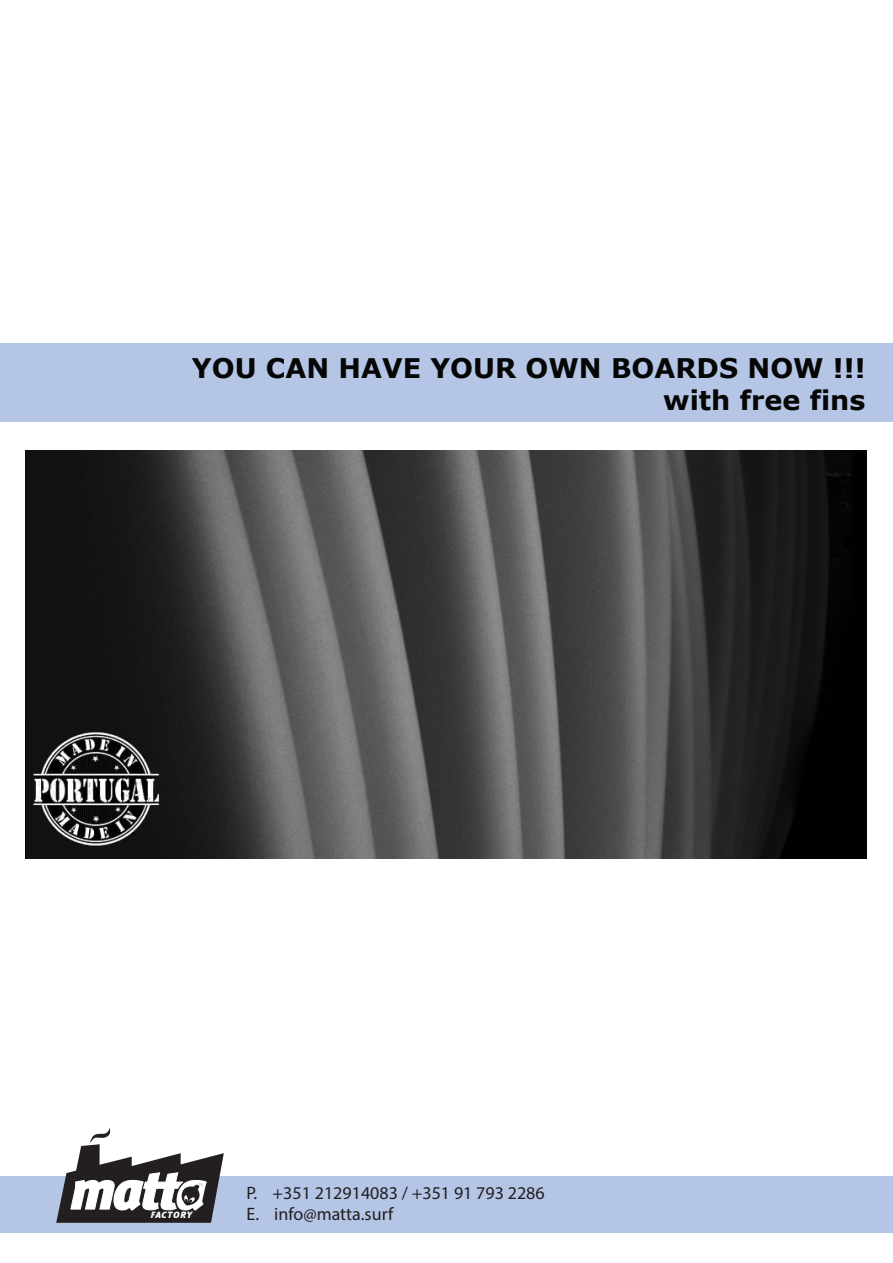
<style>
.page{position:relative;width:893px;height:1263px;background:#fff}
.page>*{position:absolute;margin:0;border:0;box-sizing:border-box;transform-origin:0 0}
.t1{font:700 27px/32.4px "Verdana";color:#050605;text-align:right}
.t2{font:18px/21.6px "Myriad Pro";color:#231f20}
.t3{font:italic 900 9.3px "Meta";letter-spacing:.085em;color:#fff}
</style>
<div class="page">
<div style="left:0;top:343px;width:893px;height:78px;background:#b4c5e5"></div>
<div style="left:0;top:1176px;width:893px;height:56px;background:#b4c5e5"></div>
<svg style="left:56px;top:1128px;width:168px;height:95px"></svg>
<img style="left:26px;top:450px;width:840px;height:408px">
<h1 class="t1" style="left:192px;top:351px;width:675px">YOU CAN HAVE YOUR OWN BOARDS NOW !!! with free fins</h1>
<p class="t3" style="left:151px;top:1209px;width:43px">FACTORY</p>
<p class="t2" style="left:247px;top:1181px;width:300px">P. +351 212914083 / +351 91 793 2286<br>E. info@matta.surf</p>
</div>
